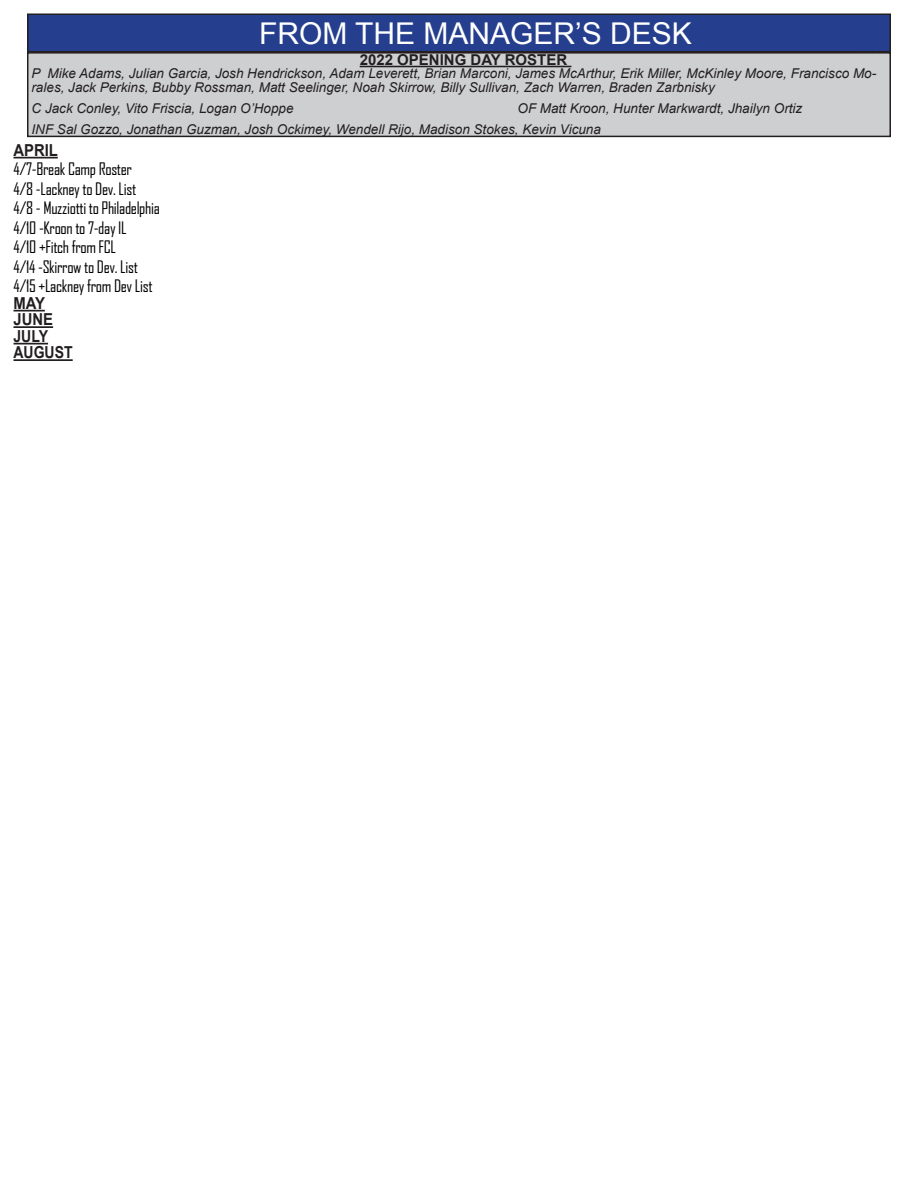
<style>
.page{position:relative;width:918px;height:1188px;background:#fff}
.page>*{position:absolute;margin:0;border:0;box-sizing:border-box;transform-origin:0 0}
.t1{font:30px "Arial";color:#fff}
.t2{font:16.5px "Agency FB";letter-spacing:-.02em;color:#000}
.t3{font:700 16.5px "Arial";color:#231f20;scale:.9 1}
.t4{font:700 16.5px "Arial";color:#231f20;scale:.85 1}
.t5{font:700 15px "Arial";color:#231f20}
.t6{font:italic 13.5px/13.5px "Arial";color:#231f20}
</style>
<div class="page">
<hr style="left:14px;top:157px;width:44px;height:2px;background:#231f20">
<hr style="left:14px;top:310px;width:31px;height:2px;background:#231f20">
<hr style="left:14px;top:326px;width:39px;height:2px;background:#231f20">
<hr style="left:14px;top:343px;width:34px;height:2px;background:#231f20">
<hr style="left:14px;top:359px;width:59px;height:2px;background:#231f20">
<div style="left:28px;top:53px;width:862px;height:83px;background:#cecfd1"></div>
<div style="left:27px;top:52px;width:864px;height:85px;border:2px solid #231f20"></div>
<hr style="left:360px;top:66px;width:211px;height:1px;background:#231f20">
<div style="left:28px;top:14px;width:862px;height:38px;background:#253f8e"></div>
<div style="left:27px;top:13px;width:864px;height:39px;border:2px solid #231f20"></div>
<p class="t1" style="left:259px;top:14px;width:434px">FROM THE MANAGER’S DESK</p>
<p class="t5" style="left:360px;top:50px;width:209px">2022 OPENING DAY ROSTER</p>
<p class="t6" style="left:32px;top:67px;width:846px">P Mike Adams, Julian Garcia, Josh Hendrickson, Adam Leverett, Brian Marconi, James McArthur, Erik Miller, McKinley Moore, Francisco Mo&shy;rales, Jack Perkins, Bubby Rossman, Matt Seelinger, Noah Skirrow, Billy Sullivan, Zach Warren, Braden Zarbnisky</p>
<p class="t6" style="left:32px;top:102px;width:264px">C Jack Conley, Vito Friscia, Logan O’Hoppe</p>
<p class="t6" style="left:518px;top:102px;width:286px">OF Matt Kroon, Hunter Markwardt, Jhailyn Ortiz</p>
<p class="t6" style="left:32px;top:123px;width:571px">INF Sal Gozzo, Jonathan Guzman, Josh Ockimey, Wendell Rijo, Madison Stokes, Kevin Vicuna</p>
<p class="t3" style="left:14px;top:139px;width:51px">APRIL</p>
<p class="t2" style="left:14px;top:159px;width:120px">4/7-Break Camp Roster</p>
<p class="t2" style="left:14px;top:179px;width:124px">4/8 -Lackney to Dev. List</p>
<p class="t2" style="left:14px;top:198px;width:148px">4/8 - Muzziotti to Philadelphia</p>
<p class="t2" style="left:14px;top:218px;width:115px">4/10 -Kroon to 7-day IL</p>
<p class="t2" style="left:14px;top:237px;width:104px">4/10 +Fitch from FCL</p>
<p class="t2" style="left:14px;top:257px;width:126px">4/14 -Skirrow to Dev. List</p>
<p class="t2" style="left:14px;top:276px;width:141px">4/15 +Lackney from Dev List</p>
<p class="t3" style="left:14px;top:292px;width:37px">MAY</p>
<p class="t3" style="left:14px;top:309px;width:46px">JUNE</p>
<p class="t4" style="left:14px;top:325px;width:42px">JULY</p>
<p class="t4" style="left:14px;top:342px;width:71px">AUGUST</p>
</div>
